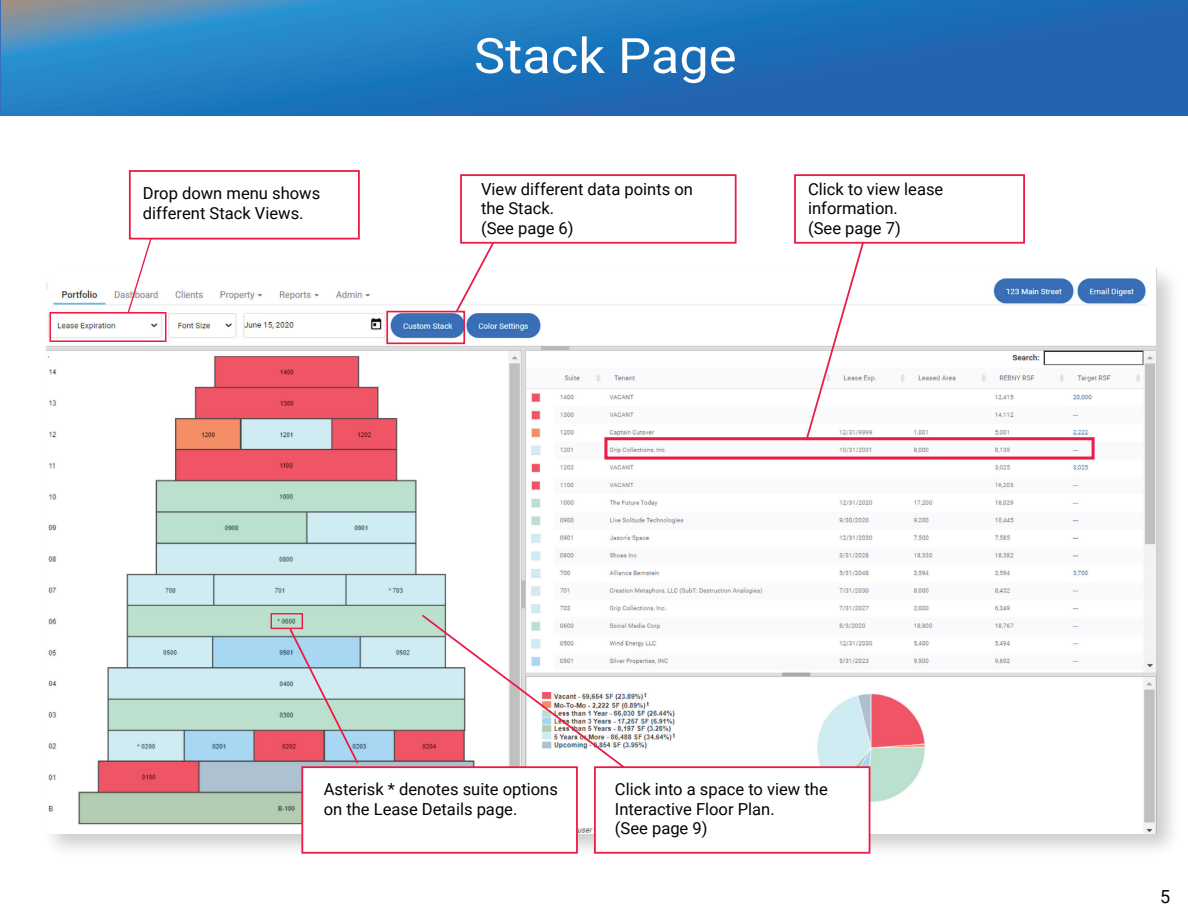
<style>
.page{position:relative;width:1188px;height:918px;background:#fff}
.page>*{position:absolute;margin:0;border:0;box-sizing:border-box;transform-origin:0 0}
.t1{font:48.9px "Roboto";color:#fff;scale:1.08 1}
.t2{font:18px "Roboto";color:#040503}
.t3{font:16.5px/19.4px "Roboto";color:#040503}
</style>
<div class="page">
<img style="left:51px;top:268px;width:1122px;height:586px">
<img style="left:46px;top:268px;width:1110px;height:565px">
<img style="left:2px;top:0;width:916px;height:116px">
<div style="left:918px;top:0;width:270px;height:116px;background:#2264b0"></div>
<div style="left:50px;top:312px;width:116px;height:30px;border:2px solid #eb1b46"></div>
<div style="left:386px;top:311px;width:79px;height:33px;border:2px solid #eb1b46"></div>
<svg style="left:127px;top:186px;width:41px;height:128px"></svg>
<div style="left:604px;top:437px;width:491px;height:23px;border:3px solid #eb1b46"></div>
<div style="left:129px;top:170px;width:231px;height:70px;background:#fff;border:2px solid #eb1b46"></div>
<svg style="left:454px;top:244px;width:69px;height:70px"></svg>
<svg style="left:805px;top:244px;width:63px;height:197px"></svg>
<div style="left:460px;top:174px;width:277px;height:70px;background:#fff;border:2px solid #eb1b46"></div>
<div style="left:794px;top:174px;width:231px;height:70px;background:#fff;border:2px solid #eb1b46"></div>
<div style="left:594px;top:766px;width:276px;height:88px;background:#fff;border:2px solid #eb1b46"></div>
<svg style="left:420px;top:613px;width:206px;height:157px"></svg>
<div style="left:271px;top:613px;width:32px;height:16px;border:1px solid #eb1b46"></div>
<div style="left:301px;top:766px;width:277px;height:88px;background:#fff;border:2px solid #eb1b46"></div>
<svg style="left:288px;top:627px;width:72px;height:138px;background:#b9c2ca"></svg>
<h1 class="t1" style="left:474px;top:21px;width:245px">Stack Page</h1>
<p class="t3" style="left:143px;top:183px;width:179px">Drop down menu shows different Stack Views.</p>
<p class="t3" style="left:481px;top:179px;width:213px">View different data points on the Stack.<br>(See page 6)</p>
<p class="t3" style="left:808px;top:179px;width:137px">Click to view lease information.<br>(See page 7)</p>
<p class="t3" style="left:324px;top:779px;width:236px">Asterisk * denotes suite options on the Lease Details page.</p>
<p class="t3" style="left:615px;top:779px;width:214px">Click into a space to view the<br>Interactive Floor Plan.<br>(See page 9)</p>
<p class="t2" style="left:1160px;top:884px;width:12px">5</p>
</div>
